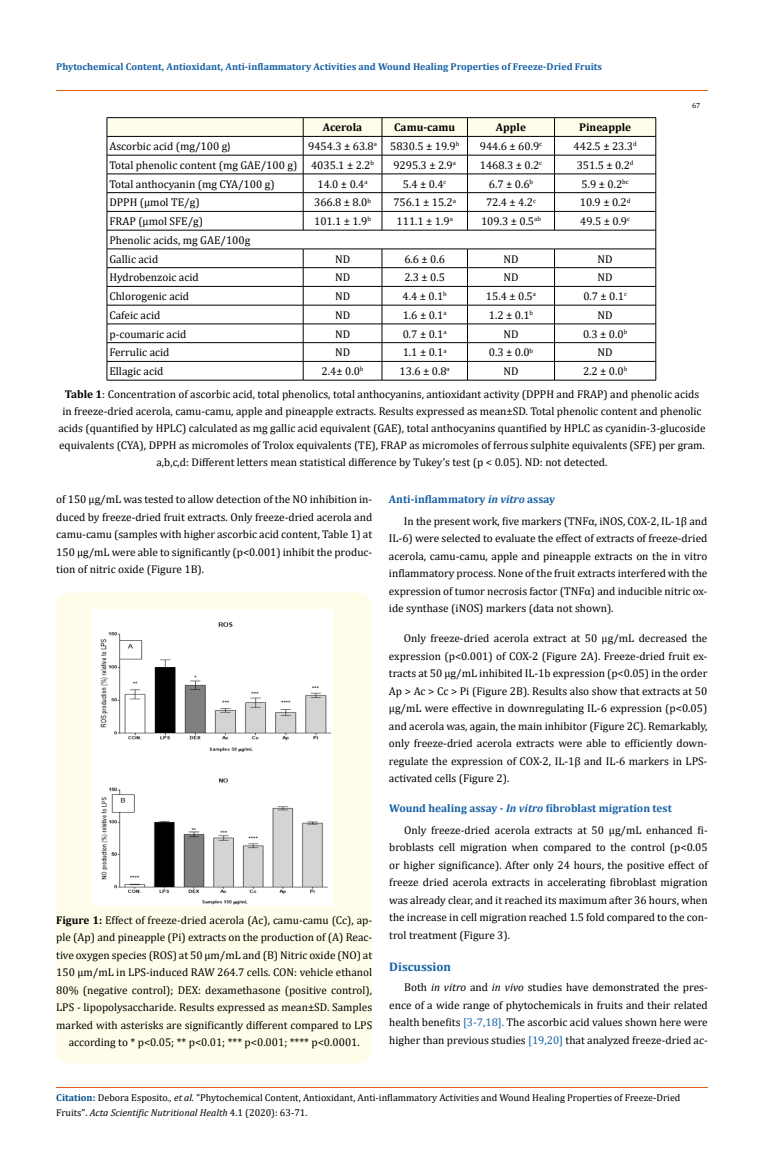
<style>
.page{position:relative;width:764px;height:1170px;background:#fff}
.page>*{position:absolute;margin:0;border:0;box-sizing:border-box;transform-origin:0 0}
.t1{font:700 12.5px "Cambria";color:#1560a6}
.t2{font:11.25px/17.5px "Cambria";color:#000;text-align:justify}
.t3{font:700 11.25px "Cambria";color:#1560a6}
.t4{font:700 11.25px "Cambria";color:#000}
.t5{font:10px/15px "Cambria";color:#000}
.t6{font:700 10px "Cambria";color:#1560a6}
.t7{font:7.5px "Cambria";color:#000}
.s1{font-family:"Calibri"}
.s2{font-weight:700}
.s3{font-style:italic}
.s4{color:#1560a6}
.s5{font-weight:700;color:#035089}
</style>
<div class="page">
<hr style="left:56px;top:91px;width:651px;height:1px;background:#e05d1a">
<hr style="left:107px;top:117px;width:196px;height:1px;background:#000">
<hr style="left:303px;top:117px;width:79px;height:1px;background:#000">
<hr style="left:382px;top:117px;width:85px;height:1px;background:#000">
<hr style="left:467px;top:117px;width:87px;height:1px;background:#000">
<hr style="left:554px;top:117px;width:102px;height:1px;background:#000">
<svg style="left:107px;top:118px;width:549px;height:262px"></svg>
<hr style="left:107px;top:380px;width:196px;height:1px;background:#000">
<hr style="left:303px;top:380px;width:79px;height:1px;background:#000">
<hr style="left:382px;top:380px;width:85px;height:1px;background:#000">
<hr style="left:467px;top:380px;width:87px;height:1px;background:#000">
<hr style="left:554px;top:380px;width:102px;height:1px;background:#000">
<div style="left:56px;top:592px;width:316px;height:471px;background:#fffde9;border-radius:15px"></div>
<img style="left:92px;top:609px;width:241px;height:297px">
<hr style="left:56px;top:1088px;width:651px;height:1px;background:#e05d1a">
<p class="t6" style="left:56px;top:60px;width:547px">Phytochemical Content, Antioxidant, Anti-inflammatory Activities and Wound Healing Properties of Freeze-Dried Fruits</p>
<p class="t4" style="left:323px;top:120px;width:41px">Acerola</p>
<p class="t4" style="left:394px;top:120px;width:63px">Camu-camu</p>
<p class="t4" style="left:496px;top:120px;width:32px">Apple</p>
<p class="t4" style="left:579px;top:120px;width:54px">Pineapple</p>
<p class="t2" style="left:109px;top:138px;width:123px">Ascorbic acid (mg/100 g<span class="s1">)</span></p>
<p class="t2" style="left:308px;top:138px;width:153px">9454.3 ± 63.8<sup>a</sup> 5830.5 ± 19.9<sup>b</sup></p>
<p class="t2" style="left:480px;top:138px;width:64px">944.6 ± 60.9<sup>c</sup></p>
<p class="t2" style="left:573px;top:138px;width:65px">442.5 ± 23.3<sup>d</sup></p>
<p class="t2" style="left:109px;top:156px;width:266px">Total phenolic content (mg GAE/100 g) 4035.1 ± 2.2<sup>b</sup></p>
<p class="t2" style="left:393px;top:156px;width:64px">9295.3 ± 2.9<sup>a</sup></p>
<p class="t2" style="left:480px;top:156px;width:64px">1468.3 ± 0.2<sup>c</sup></p>
<p class="t2" style="left:577px;top:156px;width:58px">351.5 ± 0.2<sup>d</sup></p>
<p class="t2" style="left:109px;top:175px;width:167px">Total anthocyanin (mg CYA/100 g)</p>
<p class="t2" style="left:317px;top:175px;width:52px">14.0 ± 0.4<sup>a</sup></p>
<p class="t2" style="left:403px;top:175px;width:45px">5.4 ± 0.4<sup>c</sup></p>
<p class="t2" style="left:489px;top:175px;width:46px">6.7 ± 0.6<sup>b</sup></p>
<p class="t2" style="left:581px;top:175px;width:49px">5.9 ± 0.2<sup>bc</sup></p>
<p class="t2" style="left:109px;top:194px;width:92px">DPPH (µmol TE/g)</p>
<p class="t2" style="left:314px;top:194px;width:58px">366.8 ± 8.0<sup>b</sup></p>
<p class="t2" style="left:393px;top:194px;width:64px">756.1 ± 15.2<sup>a</sup></p>
<p class="t2" style="left:486px;top:194px;width:51px">72.4 ± 4.2<sup>c</sup></p>
<p class="t2" style="left:580px;top:194px;width:52px">10.9 ± 0.2<sup>d</sup></p>
<p class="t2" style="left:109px;top:213px;width:95px">FRAP (µmol SFE/g)</p>
<p class="t2" style="left:314px;top:213px;width:58px">101.1 ± 1.9<sup>b</sup></p>
<p class="t2" style="left:396px;top:213px;width:58px">111.1 ± 1.9<sup>a</sup></p>
<p class="t2" style="left:481px;top:213px;width:61px">109.3 ± 0.5<sup>ab</sup></p>
<p class="t2" style="left:580px;top:213px;width:51px">49.5 ± 0.9<sup>c</sup></p>
<p class="t2" style="left:109px;top:231px;width:142px;line-height:18.8px">Phenolic acids, mg GAE/100g<br>Gallic acid</p>
<p class="t2" style="left:335px;top:250px;width:17px">ND</p>
<p class="t2" style="left:404px;top:250px;width:42px">6.6 ± 0.6</p>
<p class="t2" style="left:503px;top:250px;width:17px">ND</p>
<p class="t2" style="left:597px;top:250px;width:17px">ND</p>
<p class="t7" style="left:692px;top:101px;width:10px">67</p>
<p class="t2" style="left:109px;top:269px;width:91px">Hydrobenzoic acid</p>
<p class="t2" style="left:335px;top:269px;width:17px">ND</p>
<p class="t2" style="left:404px;top:269px;width:42px">2.3 ± 0.5</p>
<p class="t2" style="left:503px;top:269px;width:17px">ND</p>
<p class="t2" style="left:597px;top:269px;width:17px">ND</p>
<p class="t2" style="left:109px;top:288px;width:81px">Chlorogenic acid</p>
<p class="t2" style="left:335px;top:288px;width:17px">ND</p>
<p class="t2" style="left:402px;top:288px;width:46px">4.4 ± 0.1<sup>b</sup></p>
<p class="t2" style="left:486px;top:288px;width:52px">15.4 ± 0.5<sup>a</sup></p>
<p class="t2" style="left:583px;top:288px;width:45px">0.7 ± 0.1<sup>c</sup></p>
<p class="t2" style="left:109px;top:306px;width:52px">Cafeic acid</p>
<p class="t2" style="left:335px;top:306px;width:17px">ND</p>
<p class="t2" style="left:403px;top:306px;width:45px">1.6 ± 0.1<sup>a</sup></p>
<p class="t2" style="left:489px;top:306px;width:46px">1.2 ± 0.1<sup>b</sup></p>
<p class="t2" style="left:597px;top:306px;width:17px">ND</p>
<p class="t2" style="left:109px;top:325px;width:79px">p-coumaric acid</p>
<p class="t2" style="left:335px;top:325px;width:17px">ND</p>
<p class="t2" style="left:403px;top:325px;width:45px">0.7 ± 0.1<sup>a</sup></p>
<p class="t2" style="left:503px;top:325px;width:17px">ND</p>
<p class="t2" style="left:583px;top:325px;width:46px">0.3 ± 0.0<sup>b</sup></p>
<p class="t2" style="left:109px;top:344px;width:62px">Ferrulic acid</p>
<p class="t2" style="left:335px;top:344px;width:17px">ND</p>
<p class="t2" style="left:403px;top:344px;width:45px">1.1 ± 0.1<sup>a</sup></p>
<p class="t2" style="left:489px;top:344px;width:46px">0.3 ± 0.0<sup>b</sup></p>
<p class="t2" style="left:597px;top:344px;width:17px">ND</p>
<p class="t2" style="left:109px;top:363px;width:55px">Ellagic acid</p>
<p class="t2" style="left:322px;top:363px;width:43px">2.4± 0.0<sup>b</sup></p>
<p class="t2" style="left:400px;top:363px;width:52px">13.6 ± 0.8<sup>a</sup></p>
<p class="t2" style="left:503px;top:363px;width:17px">ND</p>
<p class="t2" style="left:65px;top:360px;width:636px;line-height:23.1px;text-indent:518px">2.2 ± 0.0<sup>b<br></sup><span class="s2">Table 1</span>: Concentration of ascorbic acid, total phenolics, total anthocyanins, antioxidant activity (DPPH and FRAP) and phenolic acids</p>
<p class="t2" style="left:58px;top:403px;width:649px;line-height:16.9px;text-align:center">in freeze-dried acerola, camu-camu, apple and pineapple extracts. Results expressed as mean±SD. Total phenolic content and phenolic acids (quantified by HPLC) calculated as mg gallic acid equivalent (GAE), total anthocyanins quantified by HPLC as cyanidin-3-glucoside equivalents (CYA), DPPH as micromoles of Trolox equivalents (TE), FRAP as micromoles of ferrous sulphite equivalents (SFE) per gram. a,b,c,d: Different letters mean statistical difference by Tukey’s test (p &lt; 0.05). ND: not detected.</p>
<p class="t2" style="left:56px;top:490px;width:317px">of 150 µg/mL was tested to allow detection of the NO inhibition in&shy;duced by freeze-dried fruit extracts. Only freeze-dried acerola and camu-camu (samples with higher ascorbic acid content, Table 1) at 150 µg/mL were able to significantly (p&lt;0.001) inhibit the produc&shy;tion of nitric oxide (Figure 1B).</p>
<p class="t3" style="left:389px;top:491px;width:168px">Anti-inflammatory <span class="s3">in vitro</span> assay</p>
<p class="t2" style="left:389px;top:512px;width:320px;text-indent:15px">In the present work, five markers (TNFα, iNOS, COX-2, IL-1β and IL-6) were selected to evaluate the effect of extracts of freeze-dried acerola, camu-camu, apple and pineapple extracts on the in vitro inflammatory process. None of the fruit extracts interfered with the expression of tumor necrosis factor (TNFα) and inducible nitric ox&shy;ide synthase (iNOS) markers (data not shown).</p>
<p class="t2" style="left:389px;top:630px;width:320px;text-indent:15px">Only freeze-dried acerola extract at 50 μg/mL decreased the expression (p&lt;0.001) of COX-2 (Figure 2A). Freeze-dried fruit ex&shy;tracts at 50 μg/mL inhibited IL-1b expression (p&lt;0.05) in the order Ap &gt; Ac &gt; Cc &gt; Pi (Figure 2B). Results also show that extracts at 50 μg/mL were effective in downregulating IL-6 expression (p&lt;0.05) and acerola was, again, the main inhibitor (Figure 2C). Remarkably, only freeze-dried acerola extracts were able to efficiently down&shy;regulate the expression of COX-2, IL-1β and IL-6 markers in LPS&shy;activated cells (Figure 2).</p>
<p class="t2" style="left:56px;top:911px;width:317px;text-align:center"><span class="s2">Figure 1:</span> Effect of freeze-dried acerola (Ac), camu-camu (Cc), ap&shy;ple (Ap) and pineapple (Pi) extracts on the production of (A) Reac&shy;tive oxygen species (ROS) at 50 µm/mL and (B) Nitric oxide (NO) at 150 µm/mL in LPS-induced RAW 264.7 cells. CON: vehicle ethanol 80% (negative control); DEX: dexamethasone (positive control), LPS - lipopolysaccharide. Results expressed as mean±SD. Samples marked with asterisks are significantly different compared to LPS according to * p&lt;0.05; ** p&lt;0.01; *** p&lt;0.001; **** p&lt;0.0001.</p>
<p class="t3" style="left:389px;top:800px;width:284px">Wound healing assay - <span class="s3">In vitro</span> fibroblast migration test</p>
<p class="t2" style="left:389px;top:821px;width:320px;text-indent:15px">Only freeze-dried acerola extracts at 50 μg/mL enhanced fi&shy;broblasts cell migration when compared to the control (p&lt;0.05 or higher significance). After only 24 hours, the positive effect of freeze dried acerola extracts in accelerating fibroblast migration was already clear, and it reached its maximum after 36 hours, when the increase in cell migration reached 1.5 fold compared to the con&shy;trol treatment (Figure 3).</p>
<p class="t1" style="left:389px;top:958px;width:63px">Discussion</p>
<p class="t2" style="left:389px;top:979px;width:320px;text-indent:15px">Both <span class="s3">in vitro</span> and <span class="s3">in vivo</span> studies have demonstrated the pres&shy;ence of a wide range of phytochemicals in fruits and their related health benefits <span class="s4">[3-7,18].</span> The ascorbic acid values shown here were higher than previous studies <span class="s4">[19,20]</span> that analyzed freeze-dried ac-</p>
<p class="t5" style="left:56px;top:1090px;width:626px"><span class="s5">Citation:</span> Debora Esposito<span class="s3">., et al.</span> “Phytochemical Content, Antioxidant, Anti-inflammatory Activities and Wound Healing Properties of Freeze-Dried<br>Fruits". <span class="s3">Acta Scientific Nutritional Health</span> 4.1 (2020): 63-71.</p>
</div>
